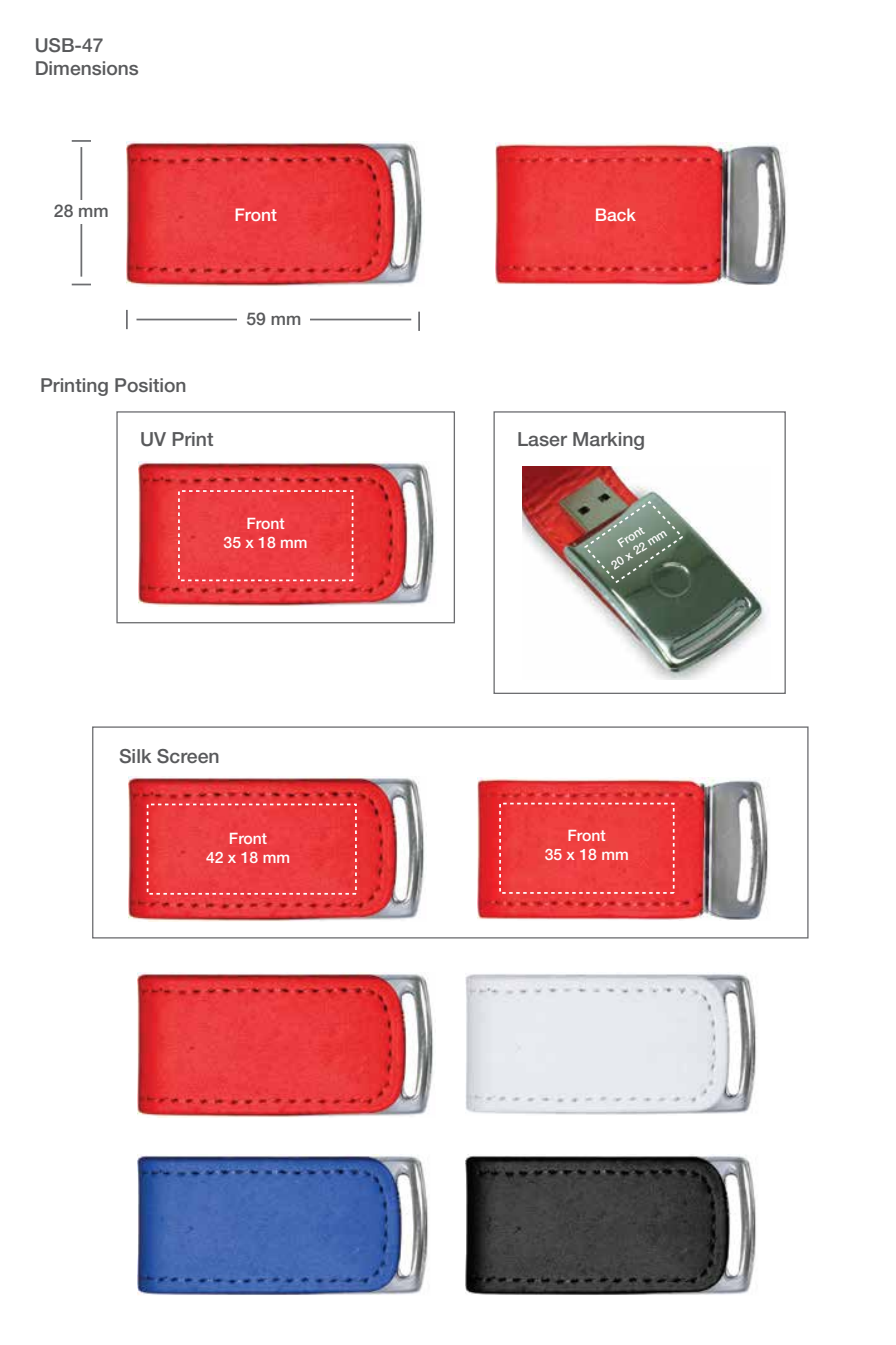
<style>
.page{position:relative;width:896px;height:1345px;background:#fff}
.page>*{position:absolute;margin:0;border:0;box-sizing:border-box;transform-origin:0 0}
.t1{font:500 19.43px "Helvetica Neue LT Std";color:#58595b}
.t2{font:500 19.25px/23.1px "Helvetica Neue LT Std";color:#58595b}
.t3{font:500 17.5px "Helvetica Neue LT Std";color:#fff}
.t4{font:500 17.5px "Helvetica Neue LT Std";color:#58595b}
.t5{font:500 15.75px/18.9px "Helvetica Neue LT Std";color:#fff;text-align:center}
.t6{font:500 11.9px/14.3px "Helvetica Neue LT Std";color:#fff;text-align:center}
</style>
<div class="page">
<img style="left:522px;top:467px;width:247px;height:212px">
<svg style="left:72px;top:140px;width:19px;height:2px"></svg>
<svg style="left:72px;top:284px;width:19px;height:1px"></svg>
<hr style="left:80px;top:147px;width:2px;height:129px;background:#6d6e71">
<div style="left:47px;top:200px;width:69px;height:24px;background:#fff"></div>
<svg style="left:126px;top:310px;width:2px;height:19px"></svg>
<hr style="left:136px;top:318px;width:275px;height:2px;background:#6d6e71">
<div style="left:238px;top:307px;width:72px;height:25px;background:#fff"></div>
<img style="left:139px;top:461px;width:298px;height:145px">
<div style="left:116px;top:411px;width:339px;height:212px;border:1px solid #6d6e71"></div>
<div style="left:178px;top:490px;width:175px;height:91px;border:2px dashed #fff"></div>
<div style="left:493px;top:411px;width:293px;height:283px;border:1px solid #6d6e71"></div>
<svg style="left:583px;top:500px;width:102px;height:84px;background:#758373"></svg>
<img style="left:496px;top:143px;width:290px;height:142px">
<img style="left:127px;top:142px;width:298px;height:144px">
<img style="left:466px;top:1154px;width:290px;height:141px">
<img style="left:138px;top:1154px;width:290px;height:141px">
<img style="left:138px;top:972px;width:296px;height:145px">
<img style="left:466px;top:974px;width:291px;height:141px">
<svg style="left:418px;top:312px;width:2px;height:19px"></svg>
<img style="left:128px;top:776px;width:297px;height:145px">
<div style="left:92px;top:726px;width:717px;height:212px;border:1px solid #6d6e71"></div>
<div style="left:147px;top:803px;width:210px;height:91px;border:2px dashed #fff"></div>
<img style="left:477px;top:777px;width:291px;height:143px">
<div style="left:499px;top:802px;width:176px;height:91px;border:2px dashed #fff"></div>
<p class="t2" style="left:35px;top:34px;width:106px">USB-47<br>Dimensions</p>
<p class="t4" style="left:54px;top:200px;width:56px">28 mm</p>
<p class="t3" style="left:235px;top:204px;width:44px">Front</p>
<p class="t3" style="left:595px;top:204px;width:43px">Back</p>
<p class="t2" style="left:40px;top:373px;width:148px">Printing Position</p>
<p class="t1" style="left:140px;top:427px;width:75px">UV Print</p>
<p class="t4" style="left:246px;top:308px;width:56px">59 mm</p>
<p class="t5" style="left:224px;top:513px;width:86px">Front<br>35 x 18 mm</p>
<p class="t1" style="left:517px;top:427px;width:130px">Laser Marking</p>
<p class="t6" style="left:600px;top:548px;width:65px;rotate:-33deg">Front<br>20 x 22 mm</p>
<p class="t1" style="left:119px;top:744px;width:102px">Silk Screen</p>
<p class="t5" style="left:206px;top:828px;width:86px">Front<br>42 x 18 mm</p>
<p class="t5" style="left:545px;top:826px;width:86px">Front<br>35 x 18 mm</p>
</div>
